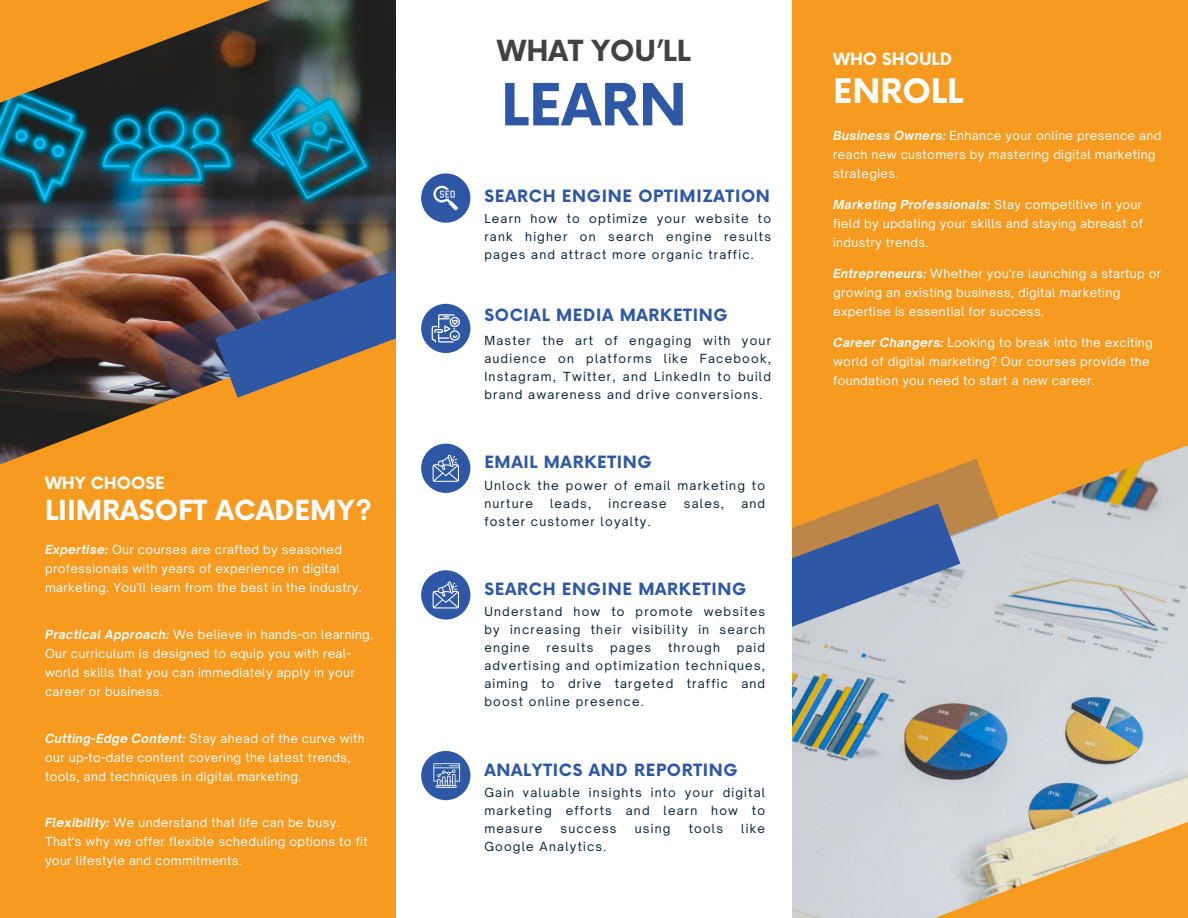
<style>
.page{position:relative;width:1188px;height:918px;background:#f79a20}
.page>*{position:absolute;margin:0;border:0;box-sizing:border-box;transform-origin:0 0}
.t1{font:700 56.7px "Now";color:#2e57a6}
.t2{font:700 33px "Now";color:#fff}
.t3{font:700 28.35px "Now";color:#424242}
.t4{font:700 27px "Now";color:#fff}
.t5{font:700 16.5px "Now";letter-spacing:.04em;color:#2e57a6}
.t6{font:700 16.5px "Now";color:#fff}
.t7{font:12px/19px "Open Sauce One";letter-spacing:.03em;color:#fff}
.t8{font:12px/18px "Open Sauce One";letter-spacing:.1em;color:#062133;text-align:justify}
.s1{font-weight:700;font-style:italic}
</style>
<div class="page">
<img style="left:0;top:0;width:396px;height:465px">
<img style="left:122px;top:215px;width:22px;height:194px">
<img style="left:144px;top:184px;width:252px;height:266px">
<img style="left:792px;top:445px;width:396px;height:473px">
<svg style="left:792px;top:451px;width:240px;height:267px"></svg>
<div style="left:396px;top:0;width:396px;height:918px;background:#fff"></div>
<div style="left:421px;top:444px;width:49px;height:49px;background:#2e57a6;border-radius:50%"></div>
<svg style="left:433px;top:455px;width:26px;height:27px"></svg>
<div style="left:421px;top:570px;width:49px;height:50px;background:#2e57a6;border-radius:50%"></div>
<svg style="left:433px;top:581px;width:26px;height:27px"></svg>
<div style="left:421px;top:751px;width:49px;height:49px;background:#2e57a6;border-radius:50%"></div>
<div style="left:421px;top:173px;width:49px;height:50px;background:#2e57a6;border-radius:50%"></div>
<svg style="left:433px;top:186px;width:25px;height:24px"></svg>
<div style="left:421px;top:304px;width:49px;height:49px;background:#2e57a6;border-radius:50%"></div>
<svg style="left:432px;top:314px;width:28px;height:28px"></svg>
<hr style="left:436px;top:785px;width:21px;height:3px;background:#fff">
<svg style="left:433px;top:763px;width:27px;height:24px"></svg>
<p class="t6" style="left:45px;top:474px;width:121px">WHY CHOOSE</p>
<h4 class="t4" style="left:45px;top:496px;width:329px">LIIMRASOFT ACADEMY?</h4>
<p class="t7" style="left:45px;top:540px;width:318px"><span class="s1">Expertise:</span> Our courses are crafted by seasoned professionals with years of experience in digital marketing. You'll learn from the best in the industry.</p>
<p class="t7" style="left:45px;top:625px;width:330px"><span class="s1">Practical Approach:</span> We believe in hands-on learning.<br>Our curriculum is designed to equip you with real&shy;world skills that you can immediately apply in your career or business.</p>
<h4 class="t7" style="left:45px;top:729px;width:321px"><span class="s1">Cutting-Edge Content:</span> Stay ahead of the curve with our up-to-date content covering the latest trends, tools, and techniques in digital marketing.</h4>
<p class="t7" style="left:45px;top:813px;width:324px"><span class="s1">Flexibility:</span> We understand that life can be busy.<br>That's why we offer flexible scheduling options to fit your lifestyle and commitments.</p>
<p class="t3" style="left:497px;top:36px;width:195px">WHAT YOU’LL</p>
<p class="t1" style="left:501px;top:74px;width:187px">LEARN</p>
<h4 class="t5" style="left:484px;top:187px;width:287px">SEARCH ENGINE OPTIMIZATION</h4>
<h3 class="t8" style="left:484px;top:209px;width:288px">Learn how to optimize your website to rank higher on search engine results pages and attract more organic traffic.</h3>
<h1 class="t5" style="left:484px;top:306px;width:245px">SOCIAL MEDIA MARKETING</h1>
<h2 class="t8" style="left:484px;top:331px;width:288px">Master the art of engaging with your audience on platforms like Facebook, Instagram, Twitter, and LinkedIn to build brand awareness and drive conversions.</h2>
<p class="t5" style="left:484px;top:454px;width:169px">EMAIL MARKETING</p>
<p class="t8" style="left:484px;top:476px;width:282px">Unlock the power of email marketing to nurture</p>
<p class="t8" style="left:550px;top:494px;width:43px">leads,</p>
<p class="t8" style="left:608px;top:494px;width:60px">increase</p>
<p class="t8" style="left:684px;top:494px;width:42px">sales,</p>
<p class="t8" style="left:741px;top:494px;width:25px">and</p>
<p class="t8" style="left:484px;top:512px;width:168px">foster customer loyalty.</p>
<p class="t5" style="left:484px;top:580px;width:263px">SEARCH ENGINE MARKETING</p>
<h4 class="t8" style="left:484px;top:603px;width:282px">Understand how to promote websites by increasing their visibility in search engine</h4>
<h4 class="t8" style="left:484px;top:639px;width:282px;text-indent:252px">paid advertising and optimization techniques, aiming to drive targeted traffic and boost online presence.</h4>
<h4 class="t8" style="left:546px;top:639px;width:49px">results</h4>
<h4 class="t8" style="left:610px;top:639px;width:43px">pages</h4>
<h4 class="t8" style="left:668px;top:639px;width:53px">through</h4>
<p class="t5" style="left:484px;top:761px;width:255px">ANALYTICS AND REPORTING</p>
<h4 class="t8" style="left:484px;top:783px;width:282px">Gain valuable insights into your digital marketing efforts and learn how to measure</h4>
<h4 class="t8" style="left:560px;top:819px;width:58px">success</h4>
<h4 class="t8" style="left:635px;top:819px;width:37px">using</h4>
<h4 class="t8" style="left:689px;top:819px;width:36px">tools</h4>
<h4 class="t8" style="left:741px;top:819px;width:25px">like</h4>
<h4 class="t8" style="left:484px;top:837px;width:123px">Google Analytics.</h4>
<p class="t6" style="left:833px;top:50px;width:120px">WHO SHOULD</p>
<p class="t2" style="left:833px;top:73px;width:132px">ENROLL</p>
<p class="t7" style="left:833px;top:126px;width:330px"><span class="s1">Business Owners:</span> Enhance your online presence and reach new customers by mastering digital marketing strategies.</p>
<h4 class="t7" style="left:833px;top:195px;width:311px;text-align:justify"><span class="s1">Marketing Professionals:</span> Stay competitive in your field by updating your skills and staying abreast of industry trends.</h4>
<p class="t7" style="left:833px;top:264px;width:330px"><span class="s1">Entrepreneurs:</span> Whether you're launching a startup or growing an existing business, digital marketing expertise is essential for success.</p>
<h4 class="t7" style="left:833px;top:333px;width:321px"><span class="s1">Career Changers:</span> Looking to break into the exciting world of digital marketing? Our courses provide the foundation you need to start a new career.</h4>
</div>
